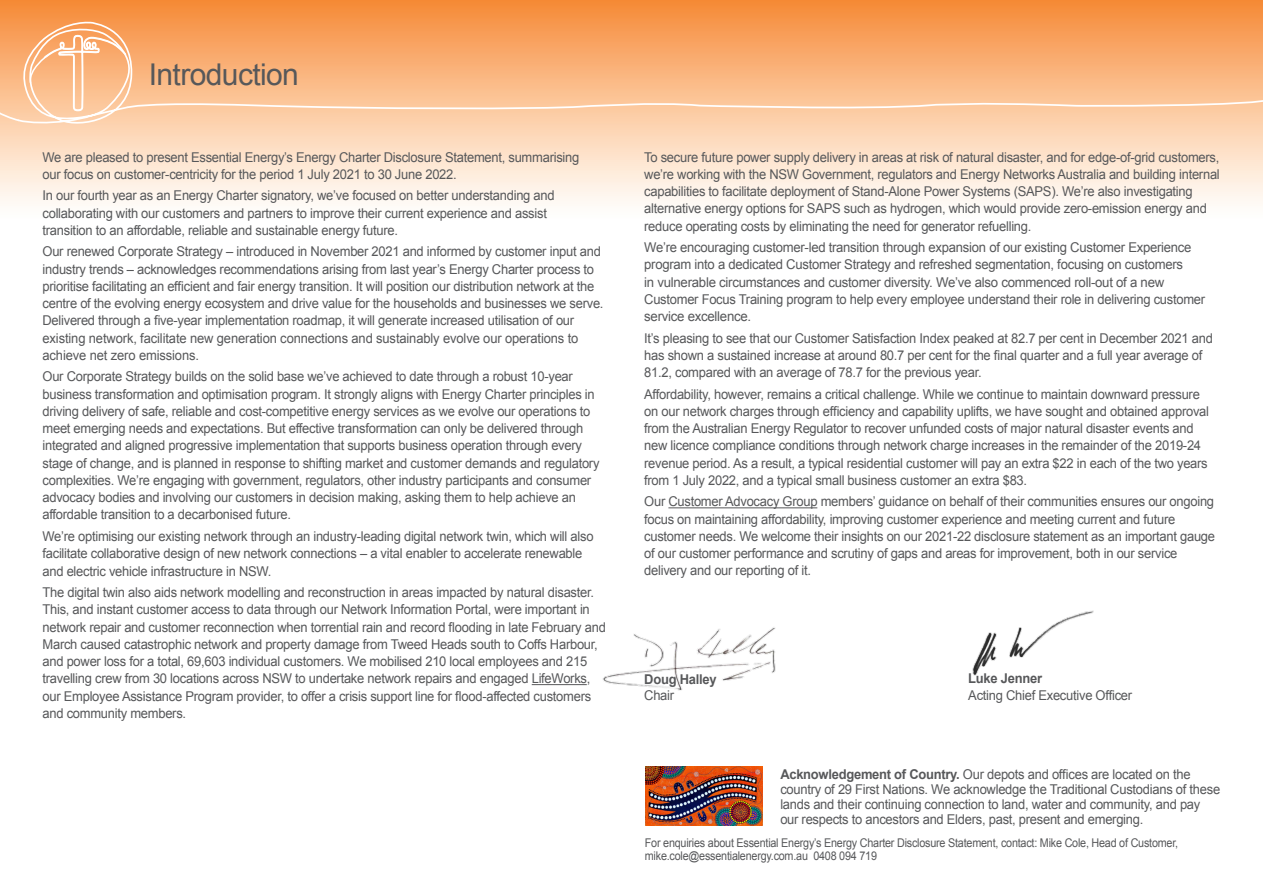
<style>
.page{position:relative;width:1263px;height:893px;background:#fff}
.page>*{position:absolute;margin:0;border:0;box-sizing:border-box;transform-origin:0 0}
.t1{font:30px "Arial";letter-spacing:-.02em;color:#57585a}
.t2{font:13.5px/17.2px "Arial";letter-spacing:-.02em;color:#57585a;scale:.96 1}
.t3{font:13.5px/17.2px "Arial";letter-spacing:-.02em;color:#57585a}
.t4{font:700 13.5px "Arial";letter-spacing:-.02em;color:#57585a;scale:.96 1}
.t5{font:12px/12.8px "Arial";letter-spacing:-.02em;color:#57585a;scale:.9 1}
.s1{font-weight:700}
</style>
<div class="page">
<svg style="left:0;top:165px;width:1263px;height:39px"></svg>
<svg style="left:0;top:0;width:1263px;height:165px;background:#faba88"></svg>
<hr style="left:532px;top:684px;width:55px;height:1px;background:#57585a">
<hr style="left:668px;top:507px;width:149px;height:1px;background:#57585a">
<img style="left:645px;top:767px;width:118px;height:58px">
<img style="left:603px;top:627px;width:173px;height:64px">
<img style="left:972px;top:610px;width:122px;height:66px">
<h1 class="t1" style="left:149px;top:55px;width:152px">Introduction</h1>
<p class="t2" style="left:43px;top:148px;width:561px">We are pleased to present Essential Energy’s Energy Charter Disclosure Statement, summarising our focus on customer-centricity for the period 1 July 2021 to 30 June 2022.</p>
<p class="t2" style="left:43px;top:187px;width:535px">In our fourth year as an Energy Charter signatory, we’ve focused on better understanding and collaborating with our customers and partners to improve their current experience and assist transition to an affordable, reliable and sustainable energy future.</p>
<p class="t2" style="left:43px;top:243px;width:586px">Our renewed Corporate Strategy – introduced in November 2021 and informed by customer input and industry trends – acknowledges recommendations arising from last year’s Energy Charter process to prioritise facilitating an efficient and fair energy transition. It will position our distribution network at the centre of the evolving energy ecosystem and drive value for the households and businesses we serve.<br>Delivered through a five-year implementation roadmap, it will generate increased utilisation of our existing network, facilitate new generation connections and sustainably evolve our operations to achieve net zero emissions.</p>
<p class="t2" style="left:43px;top:368px;width:582px">Our Corporate Strategy builds on the solid base we’ve achieved to date through a robust 10-year business transformation and optimisation program. It strongly aligns with Energy Charter principles in driving delivery of safe, reliable and cost-competitive energy services as we evolve our operations to meet emerging needs and expectations. But effective transformation can only be delivered through integrated and aligned progressive implementation that supports business operation through every stage of change, and is planned in response to shifting market and customer demands and regulatory complexities. We’re engaging with government, regulators, other industry participants and consumer advocacy bodies and involving our customers in decision making, asking them to help achieve an affordable transition to a decarbonised future.</p>
<p class="t2" style="left:43px;top:528px;width:575px">We’re optimising our existing network through an industry-leading digital network twin, which will also facilitate collaborative design of new network connections – a vital enabler to accelerate renewable and electric vehicle infrastructure in NSW.</p>
<p class="t2" style="left:43px;top:584px;width:588px">The digital twin also aids network modelling and reconstruction in areas impacted by natural disaster.<br>This, and instant customer access to data through our Network Information Portal, were important in network repair and customer reconnection when torrential rain and record flooding in late February and March caused catastrophic network and property damage from Tweed Heads south to Coffs Harbour, and power loss for a total, 69,603 individual customers. We mobilised 210 local employees and 215 travelling crew from 30 locations across NSW to undertake network repairs and engaged LifeWorks, our Employee Assistance Program provider, to offer a crisis support line for flood-affected customers and community members.</p>
<p class="t2" style="left:644px;top:148px;width:601px">To secure future power supply delivery in areas at risk of natural disaster, and for edge-of-grid customers, we’re working with the NSW Government, regulators and Energy Networks Australia and building internal capabilities to facilitate deployment of Stand-Alone Power Systems (SAPS). We’re also investigating alternative energy options for SAPS such as hydrogen, which would provide zero-emission energy and reduce operating costs by eliminating the need for generator refuelling.</p>
<p class="t3" style="left:644px;top:239px;width:562px">We’re encouraging customer-led transition through expansion of our existing Customer Experience program into a dedicated Customer Strategy and refreshed segmentation, focusing on customers<br>in vulnerable circumstances and customer diversity. We’ve also commenced roll-out of a new Customer Focus Training program to help every employee understand their role in delivering customer service excellence.</p>
<p class="t2" style="left:644px;top:329px;width:594px">It’s pleasing to see that our Customer Satisfaction Index peaked at 82.7 per cent in December 2021 and has shown a sustained increase at around 80.7 per cent for the final quarter and a full year average of<br>81.2, compared with an average of 78.7 for the previous year.</p>
<p class="t2" style="left:644px;top:385px;width:590px">Affordability, however, remains a critical challenge. While we continue to maintain downward pressure on our network charges through efficiency and capability uplifts, we have sought and obtained approval from the Australian Energy Regulator to recover unfunded costs of major natural disaster events and new licence compliance conditions through network charge increases in the remainder of the 2019-24 revenue period. As a result, a typical residential customer will pay an extra $22 in each of the two years from 1 July 2022, and a typical small business customer an extra $83.</p>
<p class="t2" style="left:644px;top:493px;width:596px">Our Customer Advocacy Group members’ guidance on behalf of their communities ensures our ongoing focus on maintaining affordability, improving customer experience and meeting current and future customer needs. We welcome their insights on our 2021-22 disclosure statement as an important gauge of our customer performance and scrutiny of gaps and areas for improvement, both in our service delivery and our reporting of it.</p>
<p class="t4" style="left:644px;top:670px;width:77px">Doug Halley</p>
<p class="t2" style="left:644px;top:687px;width:33px">Chair</p>
<p class="t4" style="left:968px;top:669px;width:78px">Luke Jenner</p>
<p class="t2" style="left:968px;top:686px;width:172px">Acting Chief Executive Officer</p>
<p class="t2" style="left:780px;top:767px;width:460px;line-height:15px"><span class="s1">Acknowledgement of Country.</span> Our depots and offices are located on the country of 29 First Nations. We acknowledge the Traditional Custodians of these lands and their continuing connection to land, water and community, and pay our respects to ancestors and Elders, past, present and emerging.</p>
<p class="t5" style="left:645px;top:837px;width:594px">For enquiries about Essential Energy’s Energy Charter Disclosure Statement, contact: Mike Cole, Head of Customer, mike.cole@essentialenergy.com.au 0408 094 719</p>
</div>
